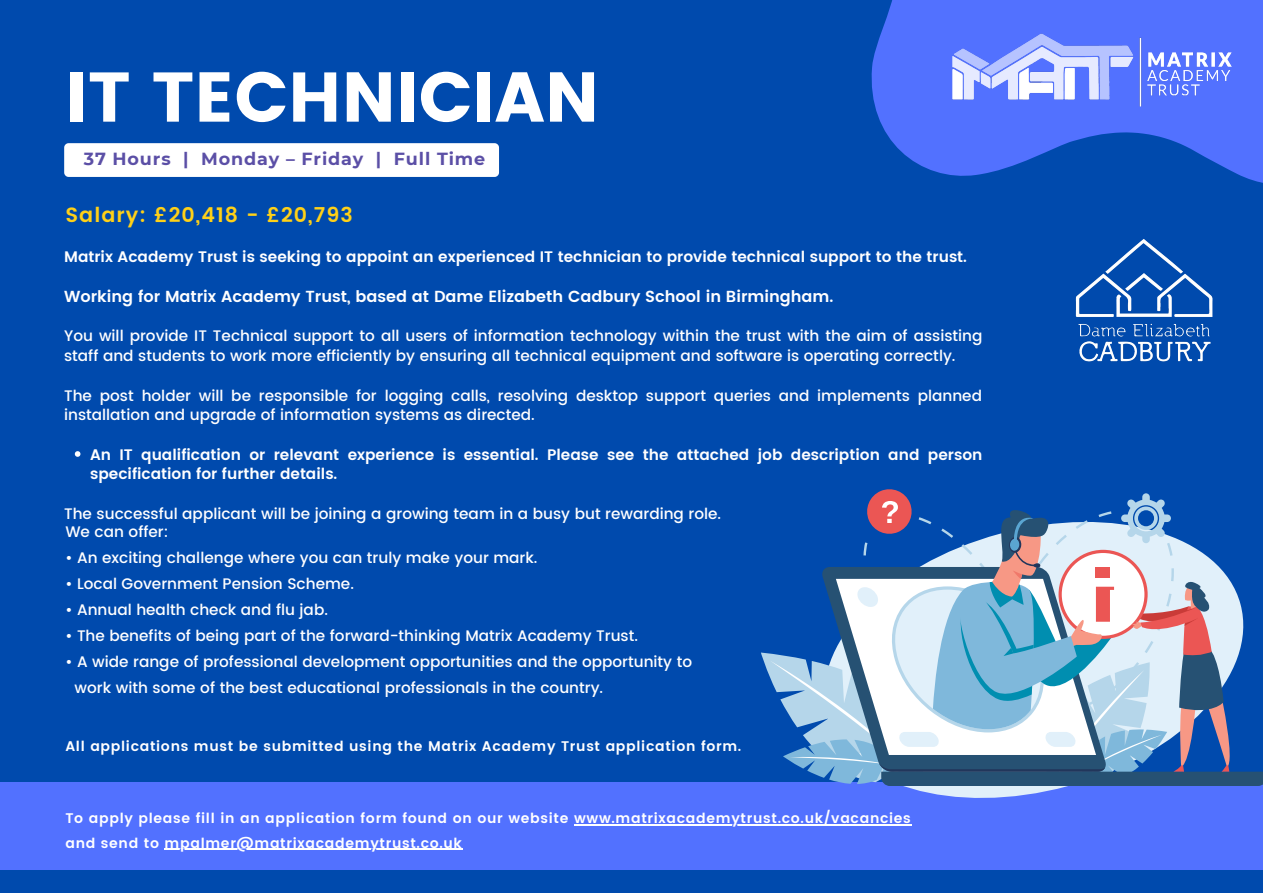
<style>
.page{position:relative;width:1263px;height:893px;background:#004aad}
.page>*{position:absolute;margin:0;border:0;box-sizing:border-box;transform-origin:0 0}
.t1{font:70.12px "Poppins";color:#fff}
.t2{font:600 20.55px "Poppins";letter-spacing:.05em;color:#ffd117}
.t3{font:700 17.55px "Montserrat";letter-spacing:.05em;color:#5b4fa6}
.t4{font:600 15.98px "Poppins";color:#fff}
.t5{font:500 15.3px/19.7px "Poppins";color:#fff}
.t6{font:600 15.3px/19.7px "Poppins";color:#fff}
.t7{font:600 13.95px/24.2px "Poppins";letter-spacing:.05em;color:#fff}
</style>
<div class="page">
<div style="left:64px;top:143px;width:435px;height:34px;background:#fff;border-radius:4px"></div>
<svg style="left:871px;top:0;width:392px;height:176px;background:#4a6df7"></svg>
<div style="left:0;top:782px;width:1263px;height:88px;background:#5271ff"></div>
<img style="left:949px;top:31px;width:288px;height:79px">
<svg style="left:75px;top:451px;width:5px;height:6px"></svg>
<svg style="left:903px;top:786px;width:165px;height:12px;fill:#e1f0fa"></svg>
<svg style="left:761px;top:489px;width:502px;height:297px"></svg>
<img style="left:1005px;top:132px;width:258px;height:230px">
<hr style="left:574px;top:824px;width:337px;height:1px;background:#fff">
<hr style="left:165px;top:848px;width:298px;height:2px;background:#fff">
<h1 class="t1" style="left:65px;top:56px;width:535px">IT TECHNICIAN</h1>
<p class="t3" style="left:84px;top:148px;width:403px">37 Hours | Monday – Friday | Full Time</p>
<h2 class="t2" style="left:65px;top:203px;width:289px">Salary: £20,418 - £20,793</h2>
<p class="t6" style="left:64px;top:246px;width:904px">Matrix Academy Trust is seeking to appoint an experienced IT technician to provide technical support to the trust.</p>
<p class="t4" style="left:64px;top:287px;width:771px">Working for Matrix Academy Trust, based at Dame Elizabeth Cadbury School in Birmingham.</p>
<p class="t5" style="left:64px;top:326px;width:920px">You will provide IT Technical support to all users of information technology within the trust with the aim of assisting staff and students to work more efficiently by ensuring all technical equipment and software is operating correctly.</p>
<p class="t5" style="left:64px;top:385px;width:919px">The post holder will be responsible for logging calls, resolving desktop support queries and implements planned installation and upgrade of information systems as directed.</p>
<p class="t6" style="left:90px;top:444px;width:894px">An IT qualification or relevant experience is essential. Please see the attached job description and person specification for further details.</p>
<p class="t5" style="left:64px;top:503px;width:658px">The successful applicant will be joining a growing team in a busy but rewarding role.</p>
<p class="t5" style="left:65px;top:522px;width:105px">We can offer:</p>
<p class="t5" style="left:65px;top:548px;width:474px">• An exciting challenge where you can truly make your mark.</p>
<p class="t5" style="left:65px;top:574px;width:290px">• Local Government Pension Scheme.</p>
<p class="t5" style="left:65px;top:600px;width:264px">• Annual health check and flu jab.</p>
<p class="t5" style="left:65px;top:626px;width:574px">• The benefits of being part of the forward-thinking Matrix Academy Trust.</p>
<p class="t5" style="left:75px;top:648px;width:619px;line-height:25.9px;text-indent:-9px">• A wide range of professional development opportunities and the opportunity to work with some of the best educational professionals in the country.</p>
<p class="t7" style="left:65px;top:734px;width:677px">All applications must be submitted using the Matrix Academy Trust application form.</p>
<p class="t7" style="left:65px;top:806px;width:847px">To apply please fill in an application form found on our website www.matrixacademytrust.co.uk/vacancies and send to mpalmer@matrixacademytrust.co.uk</p>
</div>
